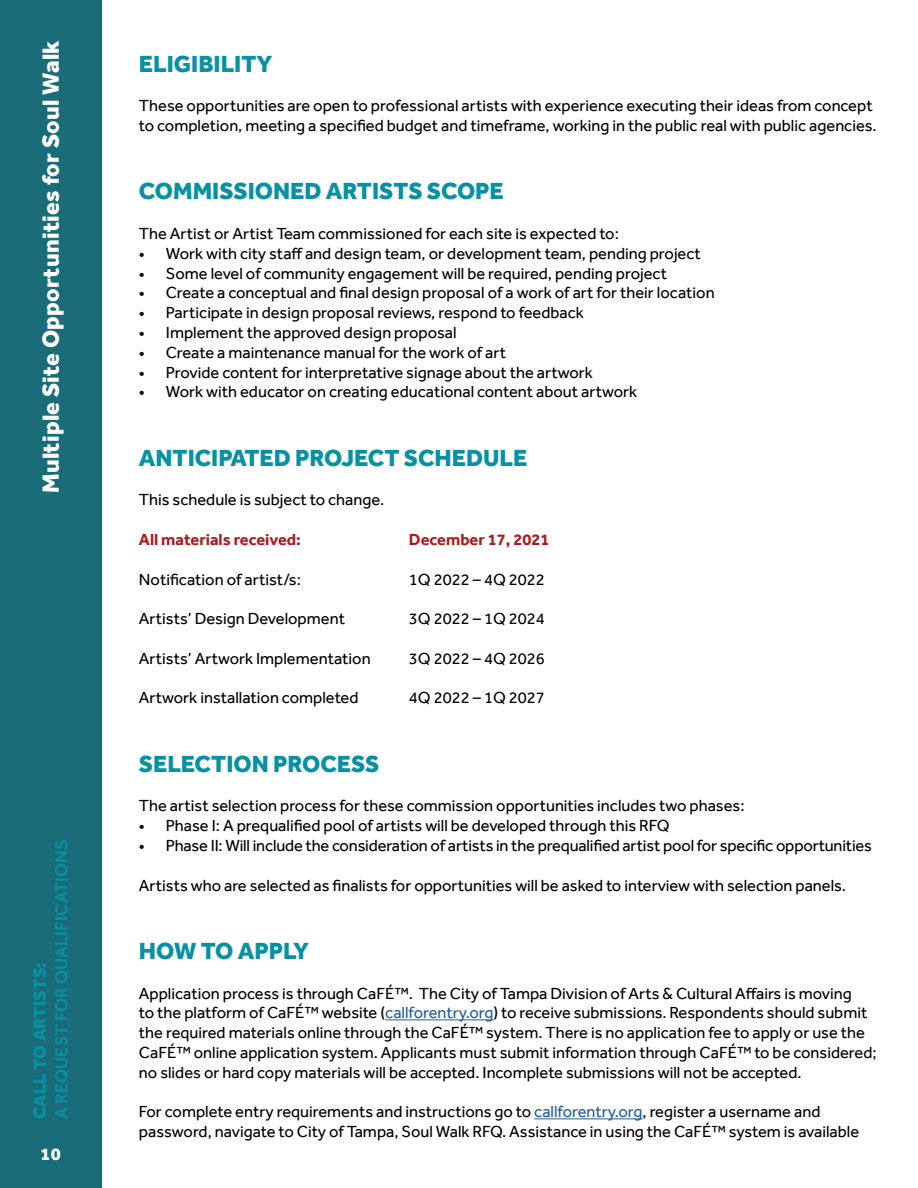
<style>
.page{position:relative;width:918px;height:1188px;background:#fff}
.page>*{position:absolute;margin:0;border:0;box-sizing:border-box;transform-origin:0 0}
.t1{font:800 24px "Effra";color:#0891a2}
.t2{font:800 24px "Effra";letter-spacing:.01em;color:#fff}
.t3{font:500 18px "Effra";letter-spacing:.01em;color:#0891a2}
.t4{font:800 18px "Effra";letter-spacing:.01em;color:#0891a2}
.t5{font:800 18px "Effra";color:#fff}
.t6{font:16.5px/19.8px "Effra";color:#000}
.t7{font:700 16.5px "Effra";color:#a71c20}
.s1{color:#215e9e}
</style>
<div class="page">
<div style="left:0;top:0;width:101px;height:1188px;background:#1a6c79"></div>
<hr style="left:385px;top:1019px;width:109px;height:1px;background:#215e9e">
<hr style="left:534px;top:1118px;width:108px;height:1px;background:#215e9e">
<h1 class="t2" style="left:36px;top:493px;width:454px;rotate:-90deg">Multiple Site Opportunities for Soul Walk</h1>
<p class="t4" style="left:29px;top:1119px;width:158px;rotate:-90deg">CALL TO ARTISTS:</p>
<p class="t3" style="left:51px;top:1119px;width:281px;rotate:-90deg">A REQUEST FOR QUALIFICATIONS</p>
<p class="t5" style="left:41px;top:1143px;width:22px">10</p>
<h1 class="t1" style="left:139px;top:49px;width:135px">ELIGIBILITY</h1>
<p class="t6" style="left:139px;top:96px;width:735px">These opportunities are open to professional artists with experience executing their ideas from concept</p>
<p class="t6" style="left:139px;top:115px;width:739px">to completion, meeting a specified budget and timeframe, working in the public real with public agencies.</p>
<h2 class="t1" style="left:139px;top:177px;width:366px">COMMISSIONED ARTISTS SCOPE</h2>
<p class="t6" style="left:139px;top:223px;width:481px">The Artist or Artist Team commissioned for each site is expected to:</p>
<p class="t6" style="left:139px;top:243px;width:564px">• Work with city staff and design team, or development team, pending project</p>
<p class="t6" style="left:139px;top:263px;width:530px">• Some level of community engagement will be required, pending project</p>
<p class="t6" style="left:139px;top:283px;width:577px">• Create a conceptual and final design proposal of a work of art for their location</p>
<p class="t6" style="left:139px;top:303px;width:447px">• Participate in design proposal reviews, respond to feedback</p>
<p class="t6" style="left:139px;top:322px;width:319px">• Implement the approved design proposal</p>
<p class="t6" style="left:139px;top:342px;width:369px">• Create a maintenance manual for the work of art</p>
<p class="t6" style="left:139px;top:362px;width:456px">• Provide content for interpretative signage about the artwork</p>
<p class="t6" style="left:139px;top:382px;width:500px">• Work with educator on creating educational content about artwork</p>
<h2 class="t1" style="left:139px;top:443px;width:390px">ANTICIPATED PROJECT SCHEDULE</h2>
<p class="t6" style="left:139px;top:490px;width:247px">This schedule is subject to change.</p>
<p class="t7" style="left:139px;top:530px;width:163px">All materials received:</p>
<p class="t7" style="left:409px;top:530px;width:142px">December 17, 2021</p>
<p class="t6" style="left:139px;top:569px;width:164px">Notification of artist/s:</p>
<p class="t6" style="left:409px;top:569px;width:137px">1Q 2022 – 4Q 2022</p>
<p class="t6" style="left:139px;top:609px;width:208px">Artists’ Design Development</p>
<p class="t6" style="left:409px;top:609px;width:137px">3Q 2022 – 1Q 2024</p>
<p class="t6" style="left:139px;top:648px;width:233px">Artists’ Artwork Implementation</p>
<p class="t6" style="left:409px;top:648px;width:137px">3Q 2022 – 4Q 2026</p>
<p class="t6" style="left:139px;top:688px;width:221px">Artwork installation completed</p>
<p class="t6" style="left:409px;top:688px;width:137px">4Q 2022 – 1Q 2027</p>
<h2 class="t1" style="left:139px;top:749px;width:242px">SELECTION PROCESS</h2>
<p class="t6" style="left:139px;top:796px;width:607px">The artist selection process for these commission opportunities includes two phases:</p>
<p class="t6" style="left:139px;top:816px;width:532px">• Phase I: A prequalified pool of artists will be developed through this RFQ</p>
<p class="t6" style="left:139px;top:835px;width:735px">• Phase II: Will include the consideration of artists in the prequalified artist pool for specific opportunities</p>
<p class="t6" style="left:139px;top:875px;width:708px">Artists who are selected as finalists for opportunities will be asked to interview with selection panels.</p>
<h2 class="t1" style="left:139px;top:937px;width:172px">HOW TO APPLY</h2>
<p class="t6" style="left:139px;top:983px;width:730px">Application process is through CaFÉ™. The City of Tampa Division of Arts &amp; Cultural Affairs is moving to the platform of CaFÉ™ website (<span class="s1">callforentry.org</span>) to receive submissions. Respondents should submit the required materials online through the CaFÉ™ system. There is no application fee to apply or use the</p>
<p class="t6" style="left:139px;top:1042px;width:739px">CaFÉ™ online application system. Applicants must submit information through CaFÉ™ to be considered; no slides or hard copy materials will be accepted. Incomplete submissions will not be accepted.</p>
<p class="t6" style="left:139px;top:1102px;width:683px">For complete entry requirements and instructions go to <span class="s1">callforentry.org</span>, register a username and</p>
<p class="t6" style="left:139px;top:1122px;width:722px">password, navigate to City of Tampa, Soul Walk RFQ. Assistance in using the CaFÉ™ system is available</p>
</div>
